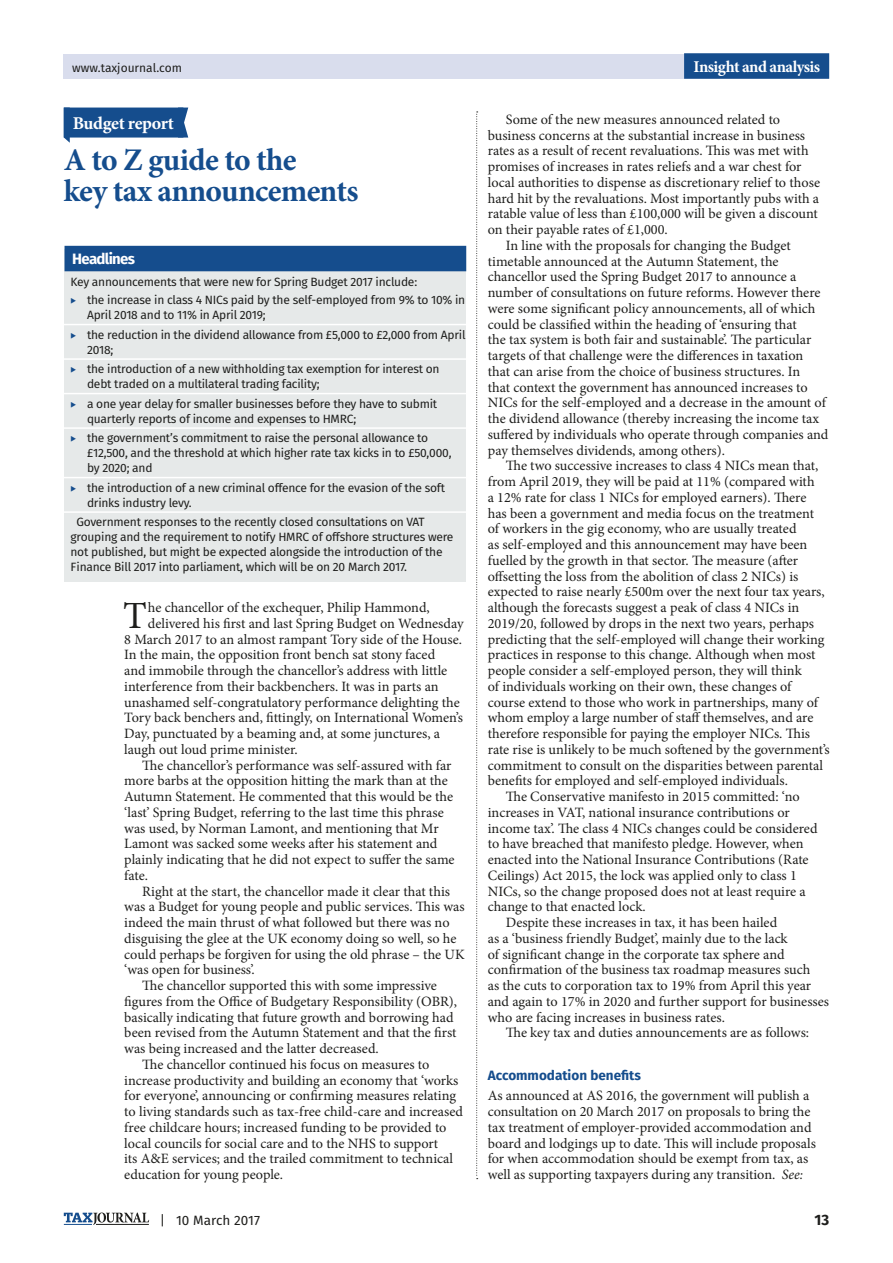
<style>
.page{position:relative;width:893px;height:1263px;background:#fff}
.page>*{position:absolute;margin:0;border:0;box-sizing:border-box;transform-origin:0 0}
.body_dropCap{font:38.55px "Minion Pro";color:#1e1e1c}
.f-h1{font:700 31.5px/31.5px "Minion Pro";letter-spacing:-.02em;color:#154d8d}
.f-sectionHead{font:700 18px "Minion Pro";letter-spacing:-.02em;color:#fff}
.m-strap_features{font:700 16.5px "Minion Pro";letter-spacing:-.035em;color:#fff}
.Related_reading_Head{font:700 15px "Fira Sans";letter-spacing:-.045em;color:#fff}
.m-pageNumber{font:700 15px "Fira Sans";color:#1e1e1c}
.body{font:14.25px/15.8px "Minion Pro";letter-spacing:-.005em;color:#1e1e1c}
.body_dropCap-2{font:14.25px "Minion Pro";letter-spacing:-.005em;color:#1e1e1c}
.body_1{font:14.25px/15.8px "Minion Pro";color:#1e1e1c}
.f-subHead_1{font:700 13.5px "Fira Sans";color:#154d8d}
.m-folio{font:13.5px "Fira Sans";color:#1e1e1c}
.Body_1{font:12px/15px "Fira Sans";letter-spacing:-.02em;color:#1e1e1c}
.m-website{font:12px "Fira Sans";color:#1e1e1c}
.s1{font-style:italic}
</style>
<div class="page">
<div style="left:64px;top:54px;width:765px;height:24px;background:#d9dded"></div>
<svg style="left:64px;top:1212px;width:85px;height:13px"></svg>
<hr style="left:96px;top:1224px;width:53px;height:1px;background:#1e1e1c">
<div style="left:684px;top:53px;width:145px;height:26px;background:#154d8d"></div>
<div style="left:64px;top:108px;width:119px;height:30px;background:#154d8d"></div>
<svg style="left:64px;top:137px;width:6px;height:6px"></svg>
<svg style="left:174px;top:108px;width:14px;height:30px"></svg>
<svg style="left:476px;top:112px;width:2px;height:1067px"></svg>
<div style="left:65px;top:250px;width:401px;height:332px;background:#e6e9e9"></div>
<div style="left:65px;top:246px;width:401px;height:25px;background:#154d8d"></div>
<hr style="left:57px;top:324px;width:417px;height:1px;background:#fff">
<hr style="left:57px;top:358px;width:417px;height:2px;background:#fff">
<hr style="left:57px;top:393px;width:417px;height:1px;background:#fff">
<hr style="left:57px;top:427px;width:417px;height:2px;background:#fff">
<hr style="left:57px;top:477px;width:417px;height:1px;background:#fff">
<hr style="left:57px;top:511px;width:417px;height:2px;background:#fff">
<p class="m-website" style="left:72px;top:58px;width:111px">www.taxjournal.com</p>
<p class="m-strap_features" style="left:694px;top:55px;width:128px">Insight and analysis</p>
<p class="f-sectionHead" style="left:73px;top:111px;width:103px">Budget report</p>
<p class="f-h1" style="left:64px;top:143px;width:296px">A to Z guide to the<br>key tax announcements</p>
<p class="Related_reading_Head" style="left:72px;top:246px;width:65px">Headlines</p>
<p class="Body_1" style="left:71px;top:274px;width:348px">Key announcements that were new for Spring Budget 2017 include:</p>
<p class="Body_1" style="left:87px;top:292px;width:380px">the increase in class 4 NICs paid by the self-employed from 9% to 10% in<br>April 2018 and to 11% in April 2019;</p>
<p class="Body_1" style="left:87px;top:327px;width:380px">the reduction in the dividend allowance from £5,000 to £2,000 from April<br>2018;</p>
<p class="Body_1" style="left:87px;top:361px;width:354px">the introduction of a new withholding tax exemption for interest on debt traded on a multilateral trading facility;</p>
<p class="Body_1" style="left:87px;top:396px;width:352px">a one year delay for smaller businesses before they have to submit quarterly reports of income and expenses to HMRC;</p>
<p class="Body_1" style="left:87px;top:430px;width:366px">the government’s commitment to raise the personal allowance to £12,500, and the threshold at which higher rate tax kicks in to £50,000, by 2020; and</p>
<p class="Body_1" style="left:87px;top:480px;width:359px">the introduction of a new criminal offence for the evasion of the soft drinks industry levy.</p>
<p class="Body_1" style="left:71px;top:514px;width:385px;text-indent:6px">Government responses to the recently closed consultations on VAT grouping and the requirement to notify HMRC of offshore structures were not published, but might be expected alongside the introduction of the Finance Bill 2017 into parliament, which will be on 20 March 2017.</p>
<p class="body_dropCap" style="left:123px;top:590px;width:25px">T</p>
<p class="body_dropCap-2" style="left:148px;top:598px;width:283px">he chancellor of the exchequer, Philip Hammond,</p>
<p class="body_dropCap-2" style="left:148px;top:614px;width:317px">delivered his first and last Spring Budget on Wednesday</p>
<p class="body_dropCap-2" style="left:124px;top:629px;width:339px">8 March 2017 to an almost rampant Tory side of the House.</p>
<p class="body_dropCap-2" style="left:124px;top:645px;width:312px">In the main, the opposition front bench sat stony faced</p>
<p class="body_dropCap-2" style="left:124px;top:661px;width:325px">and immobile through the chancellor’s address with little</p>
<p class="body_dropCap-2" style="left:124px;top:677px;width:316px">interference from their backbenchers. It was in parts an</p>
<p class="body_dropCap-2" style="left:124px;top:692px;width:337px">unashamed self-congratulatory performance delighting the</p>
<p class="body_dropCap-2" style="left:124px;top:708px;width:340px">Tory back benchers and, fittingly, on International Women’s</p>
<p class="body_dropCap-2" style="left:124px;top:724px;width:317px">Day, punctuated by a beaming and, at some junctures, a</p>
<p class="body_dropCap-2" style="left:124px;top:740px;width:175px">laugh out loud prime minister.</p>
<p class="body" style="left:124px;top:757px;width:332px;text-indent:18px">The chancellor’s performance was self-assured with far more barbs at the opposition hitting the mark than at the Autumn Statement. He commented that this would be the ‘last’ Spring Budget, referring to the last time this phrase was used, by Norman Lamont, and mentioning that Mr Lamont was sacked some weeks after his statement and plainly indicating that he did not expect to suffer the same fate.</p>
<p class="body" style="left:124px;top:883px;width:342px;text-indent:18px">Right at the start, the chancellor made it clear that this was a Budget for young people and public services. This was indeed the main thrust of what followed but there was no disguising the glee at the UK economy doing so well, so he could perhaps be forgiven for using the old phrase – the UK ‘was open for business’.</p>
<p class="body" style="left:124px;top:978px;width:334px;text-indent:18px">The chancellor supported this with some impressive figures from the Office of Budgetary Responsibility (OBR), basically indicating that future growth and borrowing had been revised from the Autumn Statement and that the first was being increased and the latter decreased.</p>
<p class="body" style="left:124px;top:1056px;width:340px;text-indent:18px">The chancellor continued his focus on measures to increase productivity and building an economy that ‘works for everyone’, announcing or confirming measures relating to living standards such as tax-free child-care and increased free childcare hours; increased funding to be provided to local councils for social care and to the NHS to support<br>its A&amp;E services; and the trailed commitment to technical education for young people.</p>
<p class="body" style="left:488px;top:111px;width:334px;text-indent:18px">Some of the new measures announced related to business concerns at the substantial increase in business rates as a result of recent revaluations. This was met with promises of increases in rates reliefs and a war chest for local authorities to dispense as discretionary relief to those hard hit by the revaluations. Most importantly pubs with a ratable value of less than £100,000 will be given a discount on their payable rates of £1,000.</p>
<p class="body" style="left:488px;top:237px;width:342px;text-indent:18px">In line with the proposals for changing the Budget timetable announced at the Autumn Statement, the chancellor used the Spring Budget 2017 to announce a number of consultations on future reforms. However there were some significant policy announcements, all of which could be classified within the heading of ‘ensuring that<br>the tax system is both fair and sustainable’. The particular targets of that challenge were the differences in taxation that can arise from the choice of business structures. In<br>that context the government has announced increases to NICs for the self-employed and a decrease in the amount of the dividend allowance (thereby increasing the income tax suffered by individuals who operate through companies and pay themselves dividends, among others).</p>
<p class="body" style="left:488px;top:458px;width:344px;text-indent:18px">The two successive increases to class 4 NICs mean that, from April 2019, they will be paid at 11% (compared with<br>a 12% rate for class 1 NICs for employed earners). There<br>has been a government and media focus on the treatment<br>of workers in the gig economy, who are usually treated<br>as self-employed and this announcement may have been fuelled by the growth in that sector. The measure (after offsetting the loss from the abolition of class 2 NICs) is expected to raise nearly £500m over the next four tax years, although the forecasts suggest a peak of class 4 NICs in 2019/20, followed by drops in the next two years, perhaps predicting that the self-employed will change their working practices in response to this change. Although when most people consider a self-employed person, they will think<br>of individuals working on their own, these changes of course extend to those who work in partnerships, many of whom employ a large number of staff themselves, and are therefore responsible for paying the employer NICs. This rate rise is unlikely to be much softened by the government’s commitment to consult on the disparities between parental benefits for employed and self-employed individuals.</p>
<p class="body" style="left:488px;top:789px;width:331px;text-indent:18px">The Conservative manifesto in 2015 committed: ‘no increases in VAT, national insurance contributions or income tax’. The class 4 NICs changes could be considered to have breached that manifesto pledge. However, when enacted into the National Insurance Contributions (Rate Ceilings) Act 2015, the lock was applied only to class 1<br>NICs, so the change proposed does not at least require a change to that enacted lock.</p>
<p class="body" style="left:488px;top:915px;width:343px;text-indent:18px">Despite these increases in tax, it has been hailed<br>as a ‘business friendly Budget’, mainly due to the lack<br>of significant change in the corporate tax sphere and confirmation of the business tax roadmap measures such<br>as the cuts to corporation tax to 19% from April this year and again to 17% in 2020 and further support for businesses who are facing increases in business rates.</p>
<p class="body" style="left:506px;top:1025px;width:305px">The key tax and duties announcements are as follows:</p>
<p class="f-subHead_1" style="left:488px;top:1064px;width:155px">Accommodation benefits</p>
<p class="body_1" style="left:488px;top:1088px;width:330px">As announced at AS 2016, the government will publish a consultation on 20 March 2017 on proposals to bring the tax treatment of employer-provided accommodation and board and lodgings up to date. This will include proposals for when accommodation should be exempt from tax, as well as supporting taxpayers during any transition. <span class="s1">See:</span></p>
<p class="m-folio" style="left:160px;top:1210px;width:102px">| 10 March 2017</p>
<p class="m-pageNumber" style="left:814px;top:1207px;width:16px">13</p>
</div>
